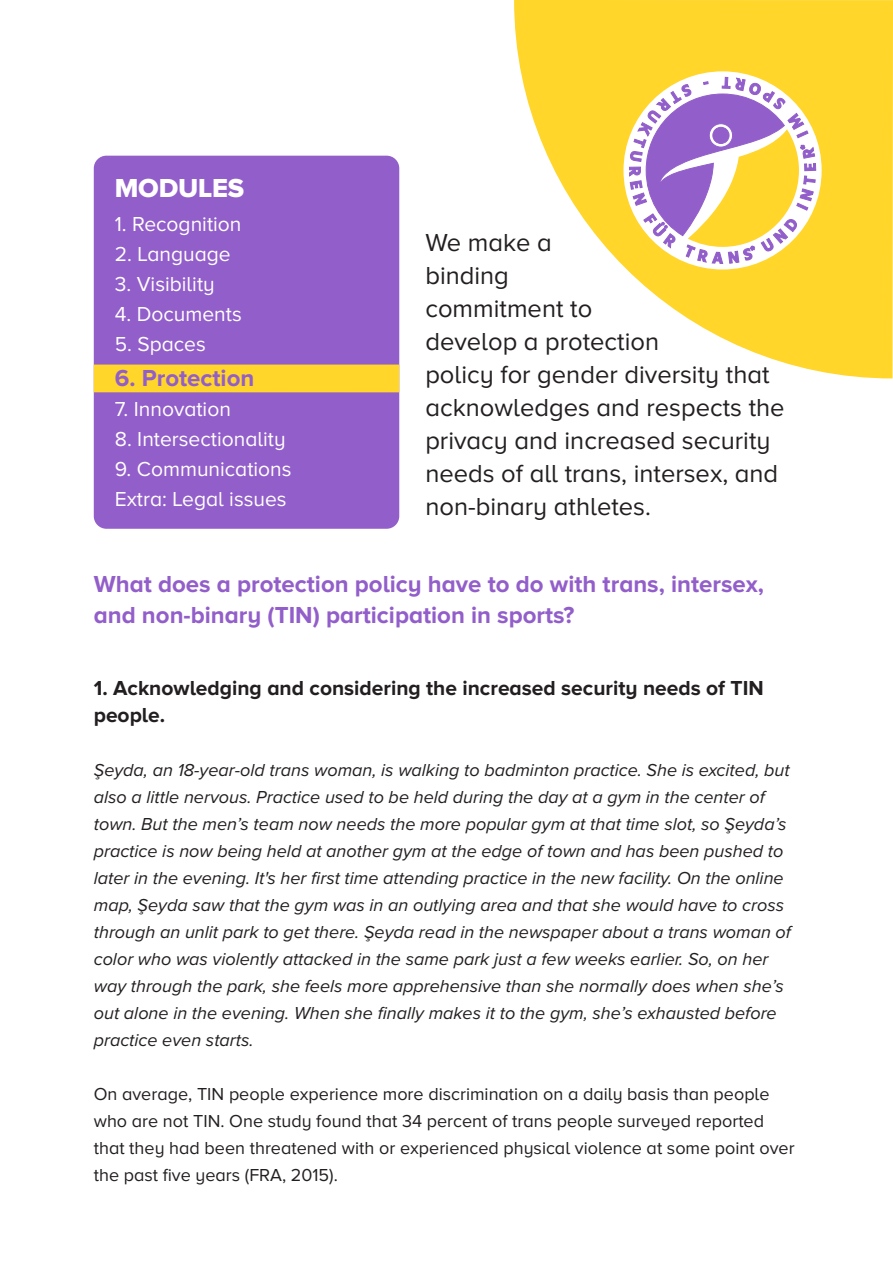
<style>
.page{position:relative;width:893px;height:1263px;background:#fff}
.page>*{position:absolute;margin:0;border:0;box-sizing:border-box;transform-origin:0 0}
.t1{font:27px "Proxima Nova A Extrabld";letter-spacing:-.01em;color:#fff}
.t2{font:25.5px/33px "Proxima Nova A";color:#231f20}
.t3{font:700 24px/31.5px "Proxima Nova A";color:#925eca}
.t4{font:21px/30px "Proxima Nova A";color:#fff}
.t5{font:700 21px/27px "Proxima Nova A";color:#231f20}
.t6{font:italic 18px/27px "Proxima Nova";color:#231f20}
.t7{font:18px/27px "Proxima Nova A";color:#231f20}
</style>
<div class="page">
<div style="left:94px;top:156px;width:305px;height:373px;background:#925eca;border-radius:13px"></div>
<svg style="left:514px;top:0;width:379px;height:378px;fill:#ffd629"></svg>
<div style="left:94px;top:365px;width:305px;height:27px;background:#ffd629"></div>
<div style="left:623px;top:71px;width:199px;height:198px;background:#fff;border-radius:50%"></div>
<svg style="left:629px;top:77px;width:187px;height:187px"></svg>
<h1 class="t1" style="left:115px;top:172px;width:131px">MODULES</h1>
<p class="t4" style="left:115px;top:209px;width:128px">1. Recognition</p>
<p class="t4" style="left:115px;top:239px;width:117px">2. Language</p>
<p class="t4" style="left:115px;top:269px;width:101px">3. Visibility</p>
<p class="t4" style="left:115px;top:299px;width:129px">4. Documents</p>
<p class="t4" style="left:115px;top:329px;width:93px">5. Spaces</p>
<h3 class="t3" style="left:115px;top:361px;width:141px">6. Protection</h3>
<p class="t4" style="left:115px;top:393px;width:118px">7. Innovation</p>
<p class="t4" style="left:115px;top:423px;width:172px">8. Intersectionality</p>
<p class="t4" style="left:115px;top:453px;width:178px">9. Communications<br>Extra: Legal issues</p>
<h2 class="t2" style="left:425px;top:225px;width:361px">We make a<br>binding<br>commitment to<br>develop a protection<br>policy for gender diversity that acknowledges and respects the privacy and increased security needs of all trans, intersex, and non-binary athletes.</h2>
<h3 class="t3" style="left:94px;top:568px;width:672px">What does a protection policy have to do with trans, intersex, and non-binary (TIN) participation in sports?</h3>
<p class="t5" style="left:94px;top:674px;width:671px">1. Acknowledging and considering the increased security needs of TIN people.</p>
<p class="t6" style="left:94px;top:755px;width:699px">Şeyda, an 18-year-old trans woman, is walking to badminton practice. She is excited, but also a little nervous. Practice used to be held during the day at a gym in the center of town. But the men’s team now needs the more popular gym at that time slot, so Şeyda’s practice is now being held at another gym at the edge of town and has been pushed to later in the evening. It's her first time attending practice in the new facility. On the online map, Şeyda saw that the gym was in an outlying area and that she would have to cross through an unlit park to get there. Şeyda read in the newspaper about a trans woman of color who was violently attacked in the same park just a few weeks earlier. So, on her way through the park, she feels more apprehensive than she normally does when she’s out alone in the evening. When she finally makes it to the gym, she’s exhausted before practice even starts.</p>
<p class="t7" style="left:94px;top:1080px;width:702px">On average, TIN people experience more discrimination on a daily basis than people who are not TIN. One study found that 34 percent of trans people surveyed reported that they had been threatened with or experienced physical violence at some point over the past five years (FRA, 2015).</p>
</div>
